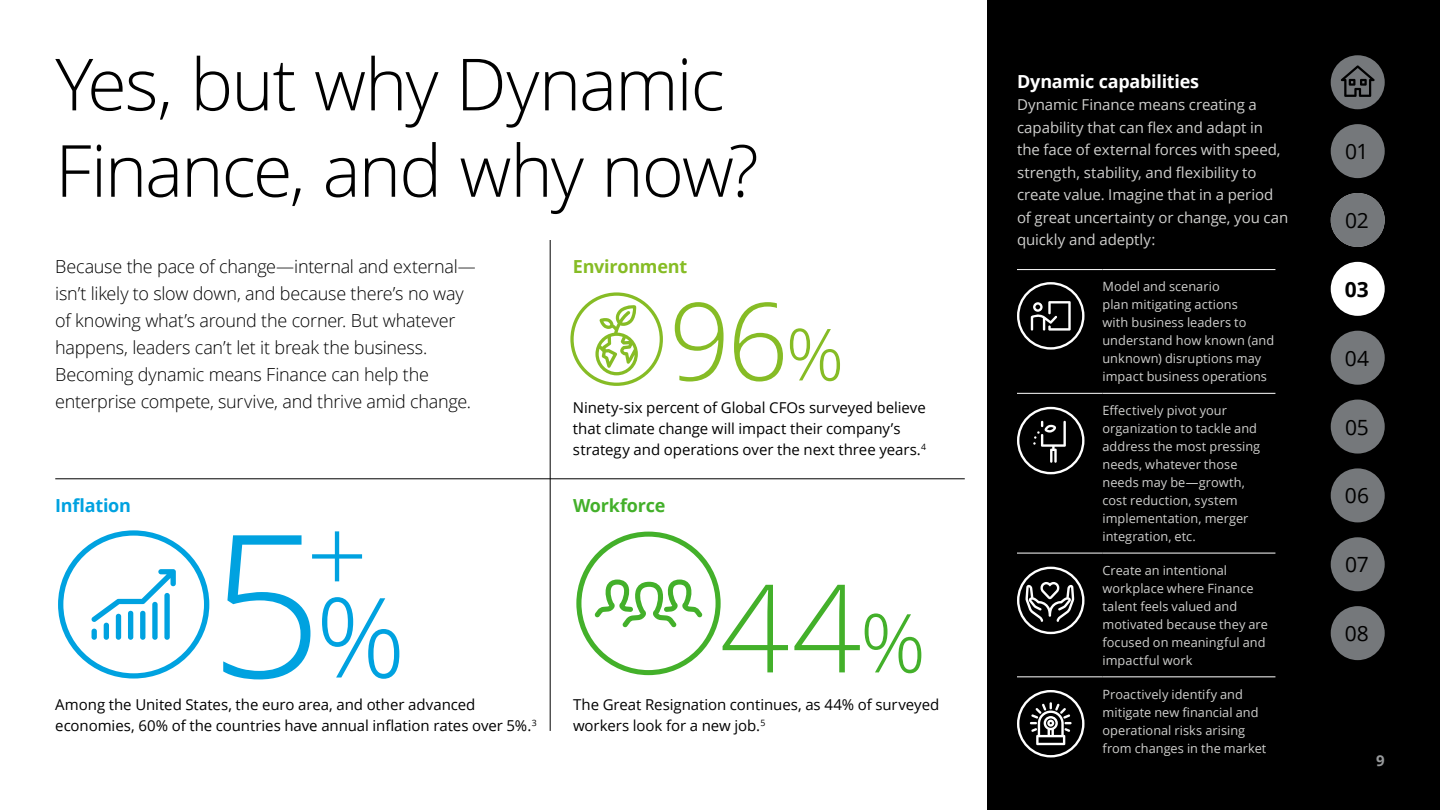
<style>
.page{position:relative;width:1440px;height:810px;background:#fff}
.page>*{position:absolute;margin:0;border:0;box-sizing:border-box;transform-origin:0 0}
.t1{font:300 199.2px "Open Sans";color:#00a2e0}
.t2{font:300 122.1px "Open Sans";color:#43b02a}
.t3{font:300 108px "Open Sans";color:#86bc25}
.t4{font:300 108px "Open Sans";color:#00a2e0}
.t5{font:300 72px/86.4px "Open Sans";letter-spacing:-.025em;color:#000}
.t6{font:21px "Open Sans";letter-spacing:-.01em;color:#000}
.t7{font:700 21px "Open Sans";color:#000}
.t8{font:300 18px/27px "Open Sans";letter-spacing:-.015em;color:#000}
.t9{font:700 18px "Open Sans";letter-spacing:-.015em;color:#fff}
.t10{font:700 18px "Open Sans";letter-spacing:-.015em;color:#86bc25}
.t11{font:700 18px "Open Sans";letter-spacing:-.015em;color:#00a2e0}
.t12{font:700 18px "Open Sans";letter-spacing:-.015em;color:#43b02a}
.t13{font:15px/21px "Open Sans";letter-spacing:-.005em;color:#000}
.t14{font:15px/22.5px "Open Sans";letter-spacing:-.005em;color:#d0d0ce}
.t15{font:700 15px "Open Sans";color:#97999b}
.t16{font:12.75px/18px "Open Sans";letter-spacing:.005em;color:#d0d0ce}
.s1{font-size:111px}
.s2{font-size:72px}
.s3{font-size:81.45px}
</style>
<div class="page">
<div style="left:987px;top:0;width:453px;height:810px;background:#000"></div>
<hr style="left:550px;top:240px;width:1px;height:491px;background:#000">
<svg style="left:570px;top:292px;width:93px;height:94px"></svg>
<div style="left:1331px;top:468px;width:54px;height:54px;background:#75787b;border-radius:50%"></div>
<div style="left:1331px;top:400px;width:54px;height:54px;background:#75787b;border-radius:50%"></div>
<div style="left:1331px;top:331px;width:54px;height:54px;background:#75787b;border-radius:50%"></div>
<div style="left:1331px;top:124px;width:54px;height:54px;background:#75787b;border-radius:50%"></div>
<svg style="left:1331px;top:55px;width:54px;height:54px"></svg>
<div style="left:1331px;top:262px;width:54px;height:54px;background:#fff;border-radius:50%"></div>
<div style="left:1331px;top:193px;width:54px;height:54px;background:#75787b;border-radius:50%"></div>
<div style="left:1331px;top:537px;width:54px;height:54px;background:#75787b;border-radius:50%"></div>
<div style="left:1331px;top:606px;width:54px;height:54px;background:#75787b;border-radius:50%"></div>
<hr style="left:1017px;top:269px;width:85px;height:1px;background:#fff">
<hr style="left:1102px;top:269px;width:173px;height:1px;background:#fff">
<hr style="left:1017px;top:393px;width:85px;height:1px;background:#fff">
<hr style="left:1102px;top:393px;width:173px;height:1px;background:#fff">
<hr style="left:1017px;top:553px;width:85px;height:1px;background:#fff">
<hr style="left:1102px;top:553px;width:173px;height:1px;background:#fff">
<hr style="left:1017px;top:677px;width:85px;height:1px;background:#fff">
<hr style="left:1102px;top:677px;width:173px;height:1px;background:#fff">
<svg style="left:576px;top:532px;width:145px;height:143px"></svg>
<svg style="left:58px;top:530px;width:151px;height:149px"></svg>
<hr style="left:55px;top:478px;width:910px;height:1px;background:#000">
<svg style="left:1017px;top:282px;width:67px;height:68px"></svg>
<svg style="left:1017px;top:407px;width:68px;height:67px"></svg>
<svg style="left:1017px;top:567px;width:68px;height:67px"></svg>
<svg style="left:1017px;top:690px;width:67px;height:67px"></svg>
<h3 class="t5" style="left:55px;top:39px;width:705px">Yes, but why Dynamic<br>Finance, and why now?</h3>
<p class="t8" style="left:55px;top:253px;width:422px">Because the pace of change—internal and external— isn’t likely to slow down, and because there’s no way of knowing what’s around the corner. But whatever happens, leaders can’t let it break the business.<br>Becoming dynamic means Finance can help the enterprise compete, survive, and thrive amid change.</p>
<h3 class="t11" style="left:55px;top:493px;width:77px">Inflation</h3>
<h3 class="t4" style="left:306px;top:481px;width:63px">+</h3>
<h1 class="t1" style="left:209px;top:469px;width:198px">5<span class="s1">%</span></h1>
<p class="t13" style="left:55px;top:693px;width:483px">Among the United States, the euro area, and other advanced economies, 60% of the countries have annual inflation rates over 5%.<sup>3</sup></p>
<h3 class="t10" style="left:573px;top:254px;width:116px">Environment</h3>
<h3 class="t3" style="left:669px;top:267px;width:177px">96<span class="s2">%</span></h3>
<p class="t13" style="left:573px;top:396px;width:355px">Ninety-six percent of Global CFOs surveyed believe that climate change will impact their company’s strategy and operations over the next three years.<sup>4</sup></p>
<h3 class="t12" style="left:573px;top:493px;width:94px">Workforce</h3>
<h2 class="t2" style="left:720px;top:544px;width:207px">44<span class="s3">%</span></h2>
<p class="t13" style="left:573px;top:693px;width:368px">The Great Resignation continues, as 44% of surveyed workers look for a new job.<sup>5</sup></p>
<h3 class="t9" style="left:1017px;top:69px;width:184px">Dynamic capabilities</h3>
<p class="t14" style="left:1017px;top:93px;width:273px">Dynamic Finance means creating a capability that can flex and adapt in the face of external forces with speed, strength, stability, and flexibility to create value. Imagine that in a period of great uncertainty or change, you can quickly and adeptly:</p>
<p class="t16" style="left:1102px;top:277px;width:173px">Model and scenario<br>plan mitigating actions<br>with business leaders to understand how known (and unknown) disruptions may impact business operations</p>
<p class="t16" style="left:1102px;top:401px;width:159px">Effectively pivot your organization to tackle and address the most pressing needs, whatever those needs may be—growth, cost reduction, system implementation, merger integration, etc.</p>
<p class="t16" style="left:1102px;top:561px;width:167px">Create an intentional workplace where Finance talent feels valued and motivated because they are focused on meaningful and impactful work</p>
<p class="t16" style="left:1102px;top:685px;width:165px">Proactively identify and mitigate new financial and operational risks arising from changes in the market</p>
<h3 class="t6" style="left:1345px;top:137px;width:25px">01</h3>
<h3 class="t6" style="left:1345px;top:206px;width:25px">02</h3>
<h3 class="t7" style="left:1345px;top:274px;width:25px">03</h3>
<h3 class="t6" style="left:1345px;top:344px;width:26px">04</h3>
<h3 class="t6" style="left:1345px;top:413px;width:25px">05</h3>
<h3 class="t6" style="left:1345px;top:481px;width:26px">06</h3>
<h3 class="t6" style="left:1345px;top:550px;width:25px">07</h3>
<h3 class="t6" style="left:1345px;top:619px;width:26px">08</h3>
<p class="t15" style="left:1376px;top:750px;width:10px">9</p>
</div>
